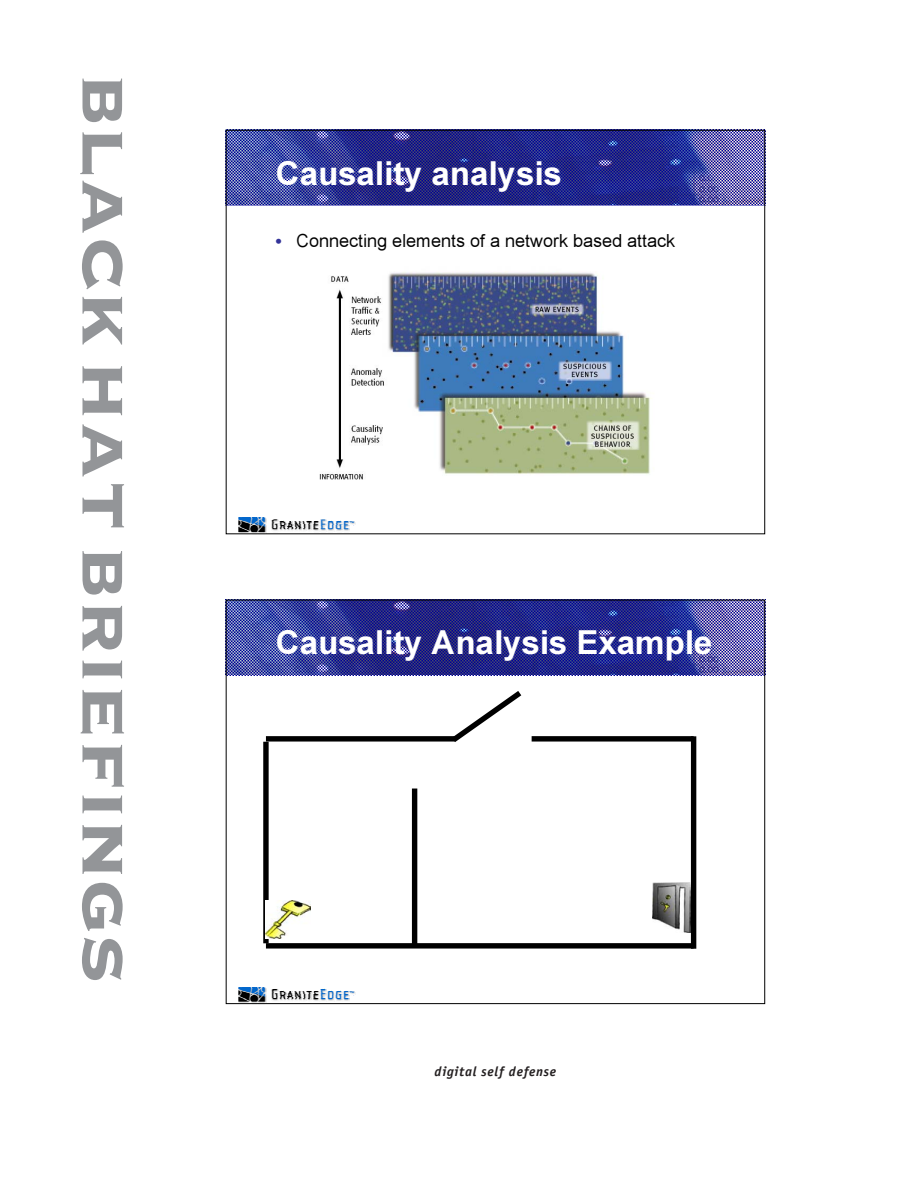
<style>
.page{position:relative;width:918px;height:1188px;background:#fff}
.page>*{position:absolute;margin:0;border:0;box-sizing:border-box;transform-origin:0 0}
.t1{font:90px "Copperplate Thirty Three BC";color:#939598}
.t2{font:33.15px "Arial Bold MS+T42+HTMNEY";color:#fff}
.t3{font:18px "Arial MS+T42+QUEVIB";color:#000}
.t4{font:italic 700 13.5px "Officina Sans";letter-spacing:.055em;color:#231f20}
.s1{font-family:"Times Roman+T42+IHSVUU";color:#339}
</style>
<div class="page">
<svg style="left:239px;top:518px;width:116px;height:17px"></svg>
<svg style="left:225px;top:130px;width:538px;height:76px;background:#353a95"></svg>
<img style="left:319px;top:246px;width:332px;height:234px">
<div style="left:351px;top:247px;width:266px;height:18px;background:#fff"></div>
<svg style="left:239px;top:987px;width:116px;height:18px"></svg>
<svg style="left:225px;top:599px;width:540px;height:77px;background:#353993"></svg>
<div style="left:266px;top:943px;width:428px;height:6px;background:#000"></div>
<div style="left:691px;top:736px;width:5px;height:213px;background:#000"></div>
<div style="left:263px;top:742px;width:6px;height:201px;background:#000"></div>
<svg style="left:454px;top:691px;width:68px;height:51px"></svg>
<img style="left:266px;top:901px;width:45px;height:37px">
<img style="left:653px;top:883px;width:38px;height:50px">
<div style="left:266px;top:736px;width:189px;height:6px;background:#000"></div>
<div style="left:532px;top:736px;width:162px;height:6px;background:#000"></div>
<div style="left:412px;top:789px;width:5px;height:157px;background:#000"></div>
<h1 class="t1" style="left:166px;top:72px;width:914px;rotate:90deg">blackhatbriefings</h1>
<p class="t2" style="left:276px;top:160px;width:288px">Causality analysis</p>
<p class="t3" style="left:276px;top:234px;width:401px"><span class="s1">•</span> Connecting elements of a network based attack</p>
<p class="t2" style="left:276px;top:630px;width:438px">Causality Analysis Example</p>
<p class="t4" style="left:435px;top:1066px;width:123px">digital self defense</p>
</div>
